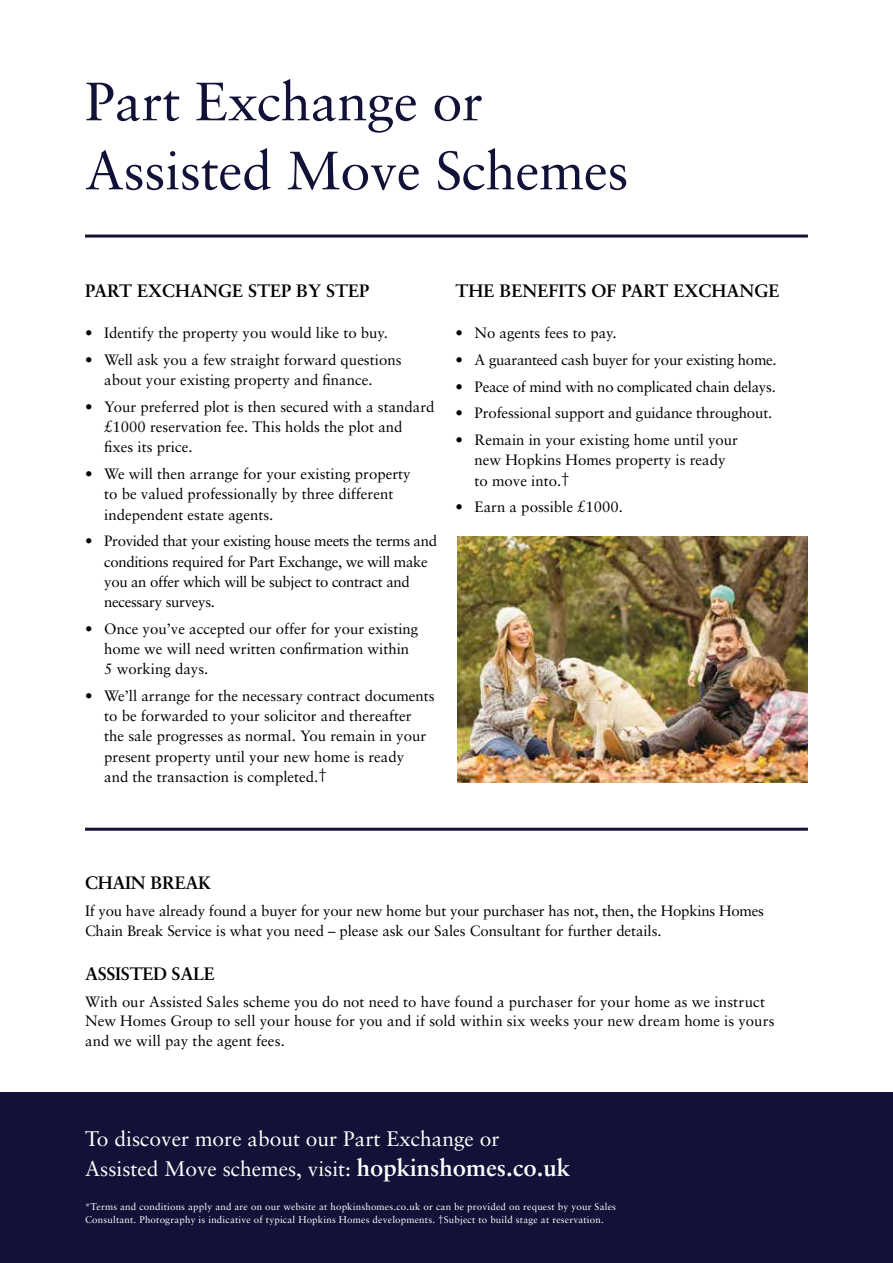
<style>
.page{position:relative;width:893px;height:1263px;background:#fff}
.page>*{position:absolute;margin:0;border:0;box-sizing:border-box;transform-origin:0 0}
.t1{font:54px/69px "Sabon";letter-spacing:-.005em;color:#121137}
.t2{font:21px/30px "Sabon";color:#fff}
.t3{font:700 18px "Sabon";color:#000}
.t4{font:15px/20.2px "Sabon";color:#000}
.t5{font:15px/20.2px "Sabon";letter-spacing:-.025em;color:#000}
.t6{font:15px "Sabon";letter-spacing:-.02em;color:#000}
.t7{font:9.75px/13.5px "Sabon";letter-spacing:.02em;color:#fff}
.s1{font-weight:700;font-size:24px}
</style>
<div class="page">
<div style="left:0;top:1093px;width:893px;height:170px;background:#121137"></div>
<hr style="left:85px;top:235px;width:723px;height:3px;background:#121137">
<img style="left:457px;top:537px;width:351px;height:245px">
<hr style="left:85px;top:828px;width:723px;height:3px;background:#121137">
<h1 class="t1" style="left:85px;top:67px;width:545px">Part Exchange or<br>Assisted Move Schemes</h1>
<p class="t3" style="left:85px;top:280px;width:286px">PART EXCHANGE STEP BY STEP</p>
<p class="t4" style="left:85px;top:323px;width:304px">• Identify the property you would like to buy.</p>
<p class="t4" style="left:104px;top:350px;width:299px;text-indent:-19px">• Well ask you a few straight forward questions about your existing property and finance.</p>
<p class="t4" style="left:104px;top:396px;width:332px;text-indent:-19px">• Your preferred plot is then secured with a standard £1000 reservation fee. This holds the plot and fixes its price.</p>
<p class="t4" style="left:104px;top:464px;width:308px;text-indent:-19px">• We will then arrange for your existing property to be valued professionally by three different independent estate agents.</p>
<p class="t5" style="left:104px;top:531px;width:334px;text-indent:-19px">• Provided that your existing house meets the terms and conditions required for Part Exchange, we will make you an offer which will be subject to contract and necessary surveys.</p>
<p class="t4" style="left:104px;top:618px;width:316px;text-indent:-19px">• Once you’ve accepted our offer for your existing home we will need written confirmation within<br>5 working days.</p>
<p class="t4" style="left:104px;top:685px;width:332px;text-indent:-19px">• We’ll arrange for the necessary contract documents to be forwarded to your solicitor and thereafter the sale progresses as normal. You remain in your present property until your new home is ready<br>and the transaction is completed.†</p>
<p class="t3" style="left:455px;top:280px;width:326px">THE BENEFITS OF PART EXCHANGE</p>
<p class="t4" style="left:455px;top:323px;width:163px">• No agents fees to pay.</p>
<p class="t6" style="left:455px;top:351px;width:323px">• A guaranteed cash buyer for your existing home.</p>
<p class="t6" style="left:455px;top:378px;width:322px">• Peace of mind with no complicated chain delays.</p>
<p class="t4" style="left:455px;top:403px;width:318px">• Professional support and guidance throughout.</p>
<p class="t4" style="left:475px;top:429px;width:265px;text-indent:-19px">• Remain in your existing home until your new Hopkins Homes property is ready to move into.†</p>
<p class="t4" style="left:455px;top:497px;width:169px">• Earn a possible £1000.</p>
<p class="t3" style="left:85px;top:872px;width:128px">CHAIN BREAK</p>
<p class="t4" style="left:85px;top:901px;width:680px;line-height:19.5px">If you have already found a buyer for your new home but your purchaser has not, then, the Hopkins Homes<br>Chain Break Service is what you need – please ask our Sales Consultant for further details.</p>
<p class="t3" style="left:85px;top:962px;width:131px">ASSISTED SALE</p>
<p class="t4" style="left:85px;top:992px;width:691px;line-height:19.5px">With our Assisted Sales scheme you do not need to have found a purchaser for your home as we instruct<br>New Homes Group to sell your house for you and if sold within six weeks your new dream home is yours and we will pay the agent fees.</p>
<h2 class="t2" style="left:85px;top:1123px;width:487px">To discover more about our Part Exchange or<br>Assisted Move schemes, visit: <span class="s1">hopkinshomes.co.uk</span></h2>
<p class="t7" style="left:85px;top:1200px;width:532px">*Terms and conditions apply and are on our website at hopkinshomes.co.uk or can be provided on request by your Sales<br>Consultant. Photography is indicative of typical Hopkins Homes developments. †Subject to build stage at reservation.</p>
</div>
